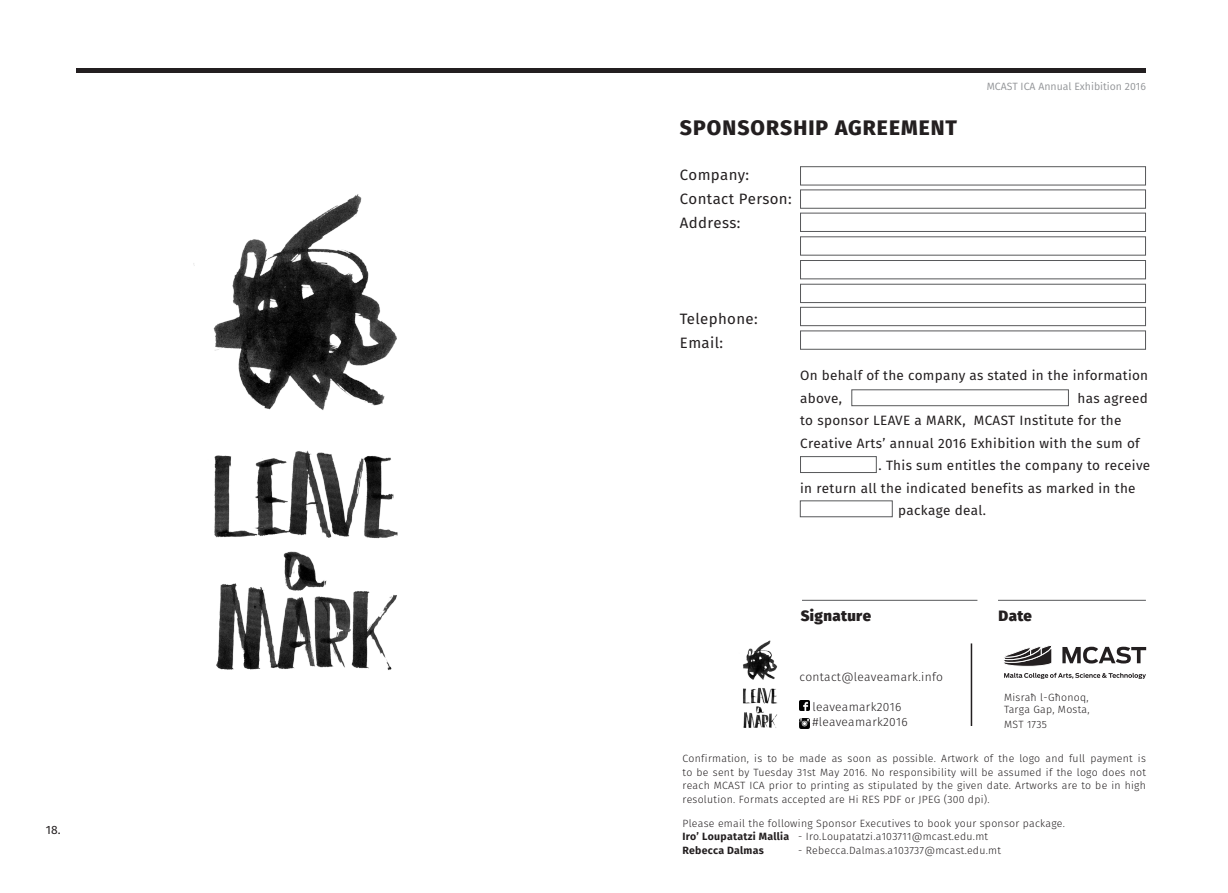
<style>
.page{position:relative;width:1228px;height:893px;background:#fff}
.page>*{position:absolute;margin:0;border:0;box-sizing:border-box;transform-origin:0 0}
.t1{font:800 21px "Fira Sans";letter-spacing:.05em;color:#231f20}
.t2{font:15px "Fira Sans";letter-spacing:.025em;color:#231f20}
.t3{font:800 15px "Fira Sans";letter-spacing:.025em;color:#231f20}
.t4{font:13.5px/22.5px "Fira Sans";letter-spacing:.025em;color:#231f20}
.t5{font:300 12px "Fira Sans";letter-spacing:.025em;color:#231f20}
.t6{font:12px "Fira Sans";color:#231f20}
.t7{font:300 10.5px/13.5px "Fira Sans";letter-spacing:.025em;color:#231f20;text-align:justify}
.t8{font:10.5px "Fira Sans";color:#939598}
.t9{font:700 10.5px "Fira Sans";letter-spacing:.025em;color:#231f20}
.s1{font-weight:700}
</style>
<div class="page">
<img style="left:193px;top:194px;width:205px;height:476px">
<img style="left:743px;top:640px;width:35px;height:88px">
<svg style="left:1004px;top:645px;width:141px;height:34px"></svg>
<div style="left:800px;top:166px;width:345px;height:19px;border:1px solid #57585a"></div>
<div style="left:800px;top:189px;width:345px;height:20px;border:1px solid #57585a"></div>
<div style="left:800px;top:213px;width:345px;height:19px;border:1px solid #57585a"></div>
<div style="left:800px;top:236px;width:345px;height:19px;border:1px solid #57585a"></div>
<div style="left:800px;top:260px;width:345px;height:19px;border:1px solid #57585a"></div>
<div style="left:800px;top:284px;width:345px;height:19px;border:1px solid #57585a"></div>
<div style="left:800px;top:307px;width:345px;height:19px;border:1px solid #57585a"></div>
<div style="left:851px;top:389px;width:217px;height:17px;border:1px solid #57585a"></div>
<div style="left:799px;top:500px;width:93px;height:17px;border:1px solid #57585a"></div>
<hr style="left:801px;top:600px;width:176px;height:1px;background:#57585a">
<hr style="left:997px;top:600px;width:148px;height:1px;background:#57585a">
<svg style="left:799px;top:700px;width:10px;height:10px"></svg>
<svg style="left:799px;top:718px;width:10px;height:10px"></svg>
<hr style="left:970px;top:643px;width:1px;height:83px;background:#231f20">
<div style="left:76px;top:68px;width:1069px;height:5px;background:#231f20"></div>
<div style="left:800px;top:456px;width:76px;height:17px;border:1px solid #57585a"></div>
<p class="t6" style="left:46px;top:821px;width:16px">18.</p>
<p class="t1" style="left:679px;top:109px;width:278px">SPONSORSHIP AGREEMENT</p>
<p class="t2" style="left:679px;top:163px;width:71px">Company:</p>
<p class="t2" style="left:679px;top:187px;width:113px">Contact Person:</p>
<p class="t2" style="left:679px;top:211px;width:62px">Address:</p>
<p class="t8" style="left:986px;top:79px;width:161px">MCAST ICA Annual Exhibition 2016</p>
<p class="t2" style="left:679px;top:307px;width:79px">Telephone:</p>
<p class="t2" style="left:679px;top:331px;width:45px">Email:</p>
<p class="t4" style="left:800px;top:364px;width:349px">On behalf of the company as stated in the information above,</p>
<p class="t4" style="left:800px;top:386px;width:349px;text-indent:277px">has agreed to sponsor LEAVE a MARK, MCAST Institute for the<br>Creative Arts’ annual 2016 Exhibition with the sum of</p>
<p class="t4" style="left:800px;top:454px;width:351px;text-indent:78px">. This sum entitles the company to receive in return all the indicated benefits as marked in the</p>
<p class="t4" style="left:897px;top:499px;width:89px">package deal.</p>
<p class="t3" style="left:800px;top:602px;width:72px">Signature</p>
<p class="t3" style="left:998px;top:602px;width:35px">Date</p>
<p class="t5" style="left:799px;top:668px;width:145px">contact@leaveamark.info</p>
<p class="t5" style="left:812px;top:698px;width:90px">leaveamark2016</p>
<p class="t5" style="left:812px;top:713px;width:97px">#leaveamark2016</p>
<p class="t7" style="left:1003px;top:690px;width:86px">Misraħ l-Għonoq,</p>
<p class="t7" style="left:1003px;top:702px;width:87px">Targa Gap, Mosta,</p>
<p class="t7" style="left:1003px;top:717px;width:44px">MST 1735</p>
<p class="t7" style="left:682px;top:751px;width:465px">Confirmation, is to be made as soon as possible. Artwork of the logo and full payment is to be sent by Tuesday 31st May 2016. No responsibility will be assumed if the logo does not reach MCAST ICA prior to printing as stipulated by the given date. Artworks are to be in high resolution. Formats accepted are Hi RES PDF or JPEG (300 dpi).</p>
<p class="t7" style="left:682px;top:816px;width:384px">Please email the following Sponsor Executives to book your sponsor package.</p>
<p class="t7" style="left:682px;top:829px;width:307px"><span class="s1">Iro’ Loupatatzi Mallia</span> - Iro.Loupatatzi.a103711@mcast.edu.mt</p>
<p class="t9" style="left:682px;top:841px;width:83px">Rebecca Dalmas</p>
<p class="t7" style="left:798px;top:843px;width:204px">- Rebecca.Dalmas.a103737@mcast.edu.mt</p>
</div>
